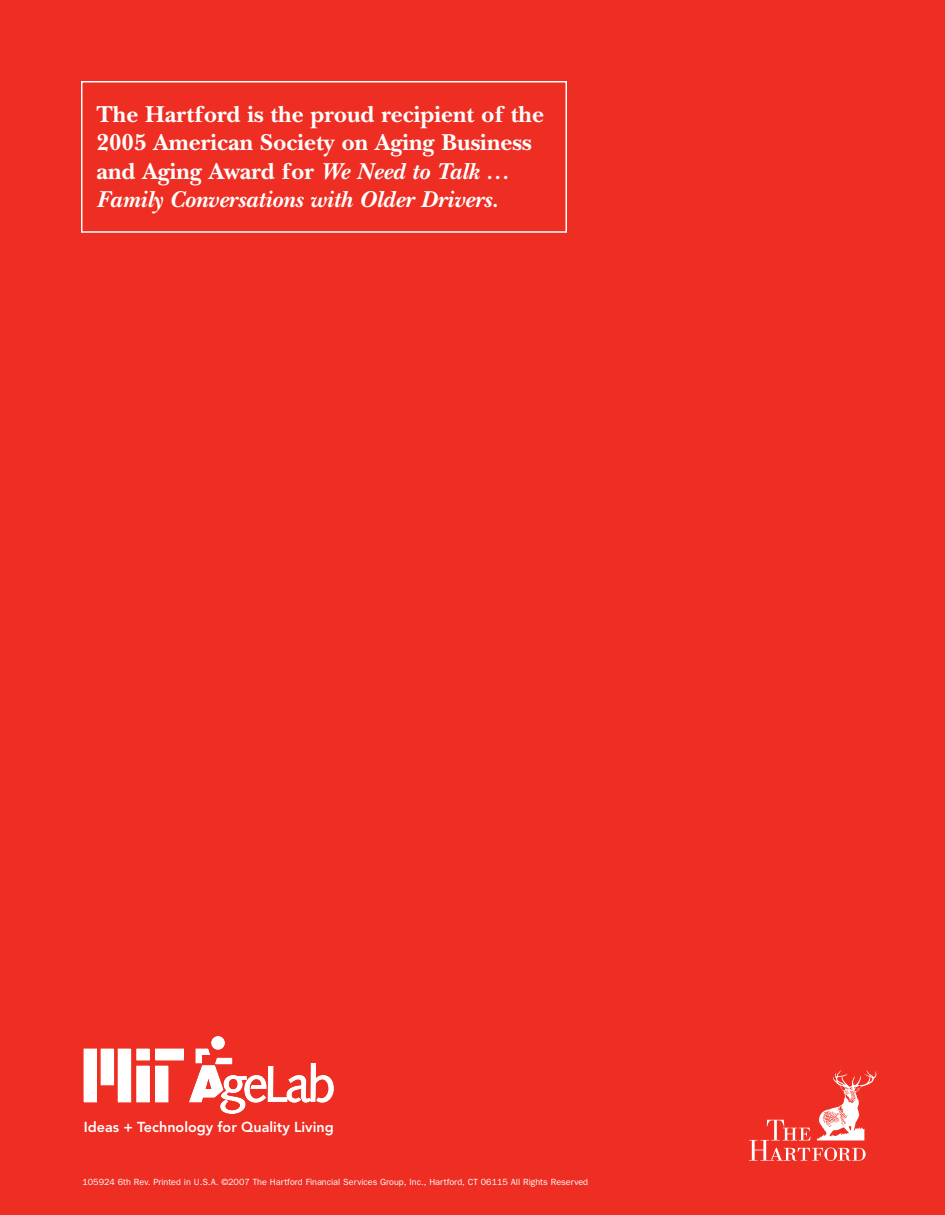
<style>
.page{position:relative;width:945px;height:1215px;background:#ee2e22}
.page>*{position:absolute;margin:0;border:0;box-sizing:border-box;transform-origin:0 0}
.t1{font:700 24px/28.5px "New Baskerville";color:#fff}
.t2{font:800 14.4px "Avenir";color:#fff}
.t3{font:9px "Franklin Gothic";color:#fff}
.s1{font-style:italic}
</style>
<div class="page">
<svg style="left:749px;top:1070px;width:128px;height:91px"></svg>
<div style="left:81px;top:81px;width:486px;height:152px;border:2px solid #fff"></div>
<svg style="left:84px;top:1036px;width:250px;height:78px"></svg>
<p class="t1" style="left:97px;top:103px;width:449px">The Hartford is the proud recipient of the 2005 American Society on Aging Business and Aging Award for <span class="s1">We Need to Talk … Family Conversations with Older Drivers.</span></p>
<p class="t2" style="left:84px;top:1121px;width:251px">Ideas + Technology for Quality Living</p>
<p class="t3" style="left:83px;top:1179px;width:507px">105924 6th Rev. Printed in U.S.A. ©2007 The Hartford Financial Services Group, Inc., Hartford, CT 06115 All Rights Reserved</p>
</div>
